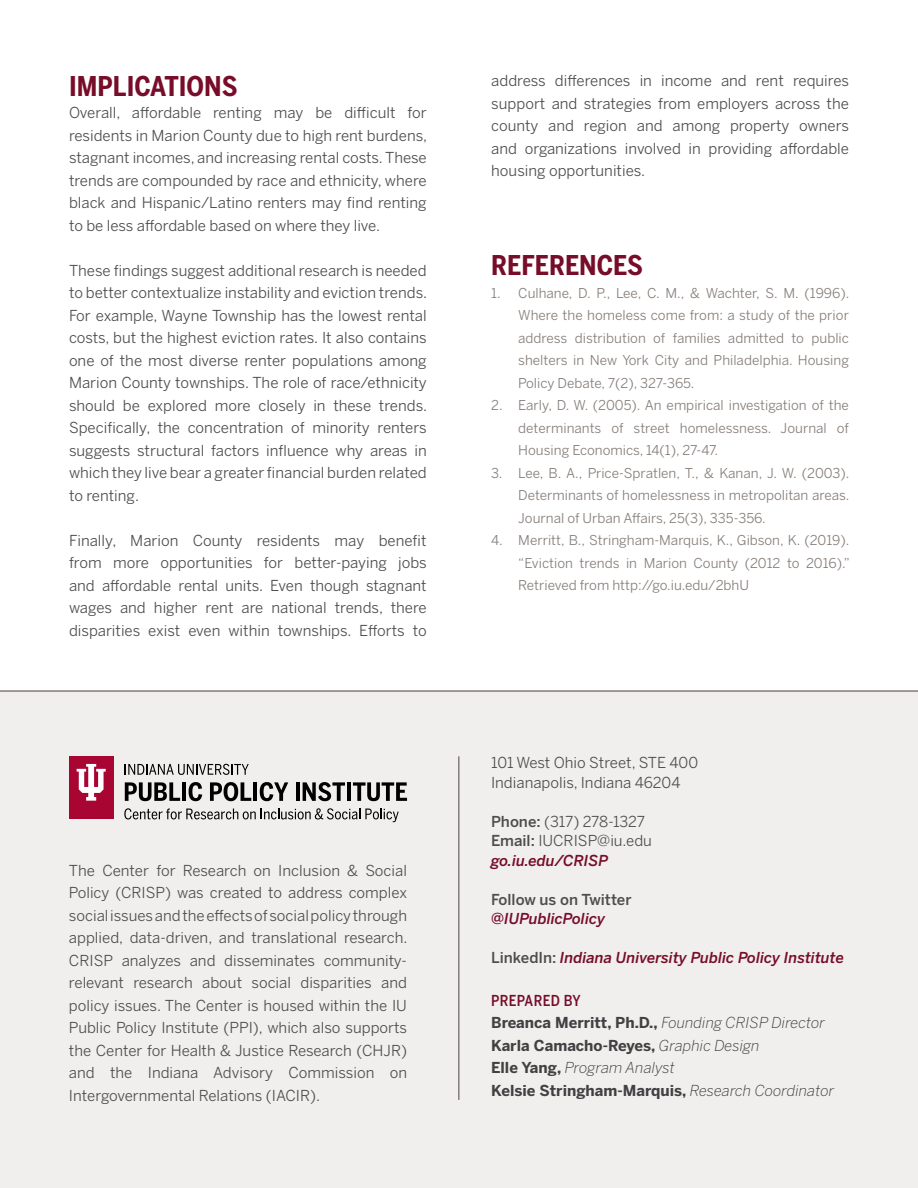
<style>
.page{position:relative;width:918px;height:1188px;background:#fff}
.page>*{position:absolute;margin:0;border:0;box-sizing:border-box;transform-origin:0 0}
.t1{font:700 27px "Benton Sans Cond";color:#770d29}
.t2{font:15px/22.5px "Benton Sans";color:#4d4d4f;text-align:justify}
.t3{font:700 15px/22.5px "Benton Sans";color:#414042}
.t4{font:italic 500 15px "Benton Sans";color:#770d29}
.t5{font:500 15px "Benton Sans";color:#4d4d4f}
.t6{font:500 15px "Benton Sans Cond";letter-spacing:.02em;color:#770d29}
.t7{font:13.5px/22.5px "Benton Sans";color:#867d78;text-align:justify}
.s1{font-weight:500}
.s2{font-weight:500;font-style:italic;color:#770d29}
.s3{font-style:normal;color:#4d4d4f}
.s4{font-weight:300;font-style:italic}
</style>
<div class="page">
<div style="left:0;top:690px;width:917px;height:498px;background:#f0efee"></div>
<hr style="left:458px;top:756px;width:2px;height:344px;background:#867d78">
<div style="left:69px;top:756px;width:44px;height:63px;background:#a90533"></div>
<svg style="left:77px;top:764px;width:29px;height:37px"></svg>
<svg style="left:125px;top:764px;width:124px;height:11px"></svg>
<svg style="left:125px;top:782px;width:55px;height:19px"></svg>
<hr style="left:182px;top:782px;width:4px;height:19px;background:#000">
<svg style="left:189px;top:782px;width:13px;height:19px"></svg>
<svg style="left:210px;top:782px;width:41px;height:19px"></svg>
<hr style="left:253px;top:782px;width:4px;height:19px;background:#000">
<svg style="left:260px;top:782px;width:28px;height:19px"></svg>
<hr style="left:296px;top:782px;width:3px;height:19px;background:#000">
<svg style="left:303px;top:782px;width:42px;height:19px"></svg>
<hr style="left:347px;top:782px;width:4px;height:19px;background:#000">
<svg style="left:353px;top:782px;width:54px;height:19px"></svg>
<svg style="left:124px;top:808px;width:275px;height:14px"></svg>
<hr style="left:0;top:690px;width:918px;height:2px;background:#867d78">
<h1 class="t1" style="left:69px;top:69px;width:170px">IMPLICATIONS</h1>
<p class="t2" style="left:69px;top:102px;width:360px">Overall, affordable renting may be difficult for residents in Marion County due to high rent burdens, stagnant incomes, and increasing rental costs. These trends are compounded by race and ethnicity, where black and Hispanic/Latino renters may find renting to be less affordable based on where they live.</p>
<p class="t2" style="left:69px;top:259px;width:360px">These findings suggest additional research is needed to better contextualize instability and eviction trends.<br>For example, Wayne Township has the lowest rental costs, but the highest eviction rates. It also contains one of the most diverse renter populations among Marion County townships. The role of race/ethnicity should be explored more closely in these trends.<br>Specifically, the concentration of minority renters suggests structural factors influence why areas in which they live bear a greater financial burden related to renting.</p>
<p class="t2" style="left:69px;top:529px;width:359px">Finally, Marion County residents may benefit from more opportunities for better-paying jobs and affordable rental units. Even though stagnant wages and higher rent are national trends, there disparities exist even within townships. Efforts to</p>
<p class="t2" style="left:69px;top:859px;width:340px">The Center for Research on Inclusion &amp; Social Policy (CRISP) was created to address complex social issues and the effects of social policy through applied, data-driven, and translational research.<br>CRISP analyzes and disseminates community&shy;relevant research about social disparities and policy issues. The Center is housed within the IU Public Policy Institute (PPI), which also supports the Center for Health &amp; Justice Research (CHJR) and the Indiana Advisory Commission on Intergovernmental Relations (IACIR).</p>
<p class="t2" style="left:491px;top:70px;width:359px">address differences in income and rent requires support and strategies from employers across the county and region and among property owners and organizations involved in providing affordable housing opportunities.</p>
<h1 class="t1" style="left:491px;top:249px;width:153px">REFERENCES</h1>
<p class="t7" style="left:518px;top:282px;width:333px;text-indent:-27px">1. Culhane, D. P., Lee, C. M., &amp; Wachter, S. M. (1996).<br>Where the homeless come from: a study of the prior address distribution of families admitted to public shelters in New York City and Philadelphia. Housing Policy Debate, 7(2), 327-365.</p>
<p class="t7" style="left:518px;top:394px;width:332px;text-indent:-27px">2. Early, D. W. (2005). An empirical investigation of the determinants of street homelessness. Journal of Housing Economics, 14(1), 27-47.</p>
<p class="t7" style="left:518px;top:462px;width:333px;text-indent:-27px">3. Lee, B. A., Price-Spratlen, T., &amp; Kanan, J. W. (2003).<br>Determinants of homelessness in metropolitan areas.<br>Journal of Urban Affairs, 25(3), 335-356.</p>
<p class="t7" style="left:518px;top:529px;width:333px;text-indent:-27px">4. Merritt, B., Stringham-Marquis, K., Gibson, K. (2019). “Eviction trends in Marion County (2012 to 2016).” Retrieved from http://go.iu.edu/2bhU</p>
<p class="t2" style="left:491px;top:753px;width:209px;line-height:19.5px">101 West Ohio Street, STE 400<br>Indianapolis, Indiana 46204</p>
<p class="t2" style="left:491px;top:811px;width:162px;line-height:19.5px;text-align:left"><span class="s1">Phone:</span> (317) 278-1327<br><span class="s1">Email:</span> IUCRISP@iu.edu <span class="s2">go.iu.edu/CRISP</span></p>
<p class="t5" style="left:491px;top:890px;width:142px">Follow us on Twitter</p>
<p class="t4" style="left:491px;top:909px;width:116px">@IUPublicPolicy</p>
<p class="t4" style="left:491px;top:948px;width:355px"><span class="s3">LinkedIn:</span> Indiana University Public Policy Institute</p>
<p class="t6" style="left:491px;top:991px;width:91px">PREPARED BY</p>
<p class="t3" style="left:491px;top:1012px;width:345px">Breanca Merritt, Ph.D., <span class="s4">Founding CRISP Director </span>Karla Camacho-Reyes, <span class="s4">Graphic Design<br></span>Elle Yang, <span class="s4">Program Analyst<br></span>Kelsie Stringham-Marquis, <span class="s4">Research Coordinator</span></p>
</div>
